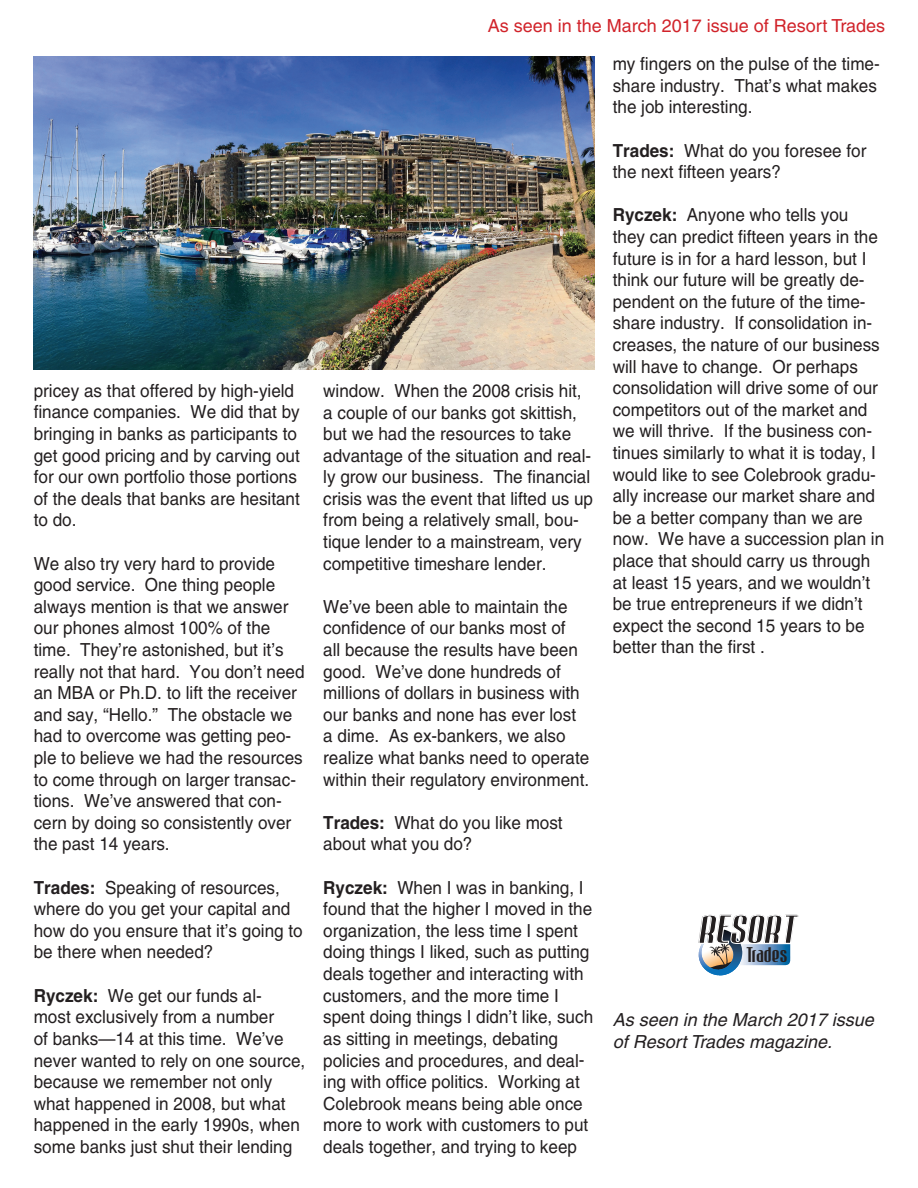
<style>
.page{position:relative;width:918px;height:1188px;background:#fff}
.page>*{position:absolute;margin:0;border:0;box-sizing:border-box;transform-origin:0 0}
.t1{font:italic 35.85px "Mabella";letter-spacing:.015em;color:#231f20;scale:1.16 1}
.t2{font:18.9px "Mabella";letter-spacing:.015em;color:#231f20}
.t3{font:18px/21.6px "Helvetica";color:#231f20;scale:.95 1}
.t4{font:italic 18px/21.6px "Helvetica";color:#231f20}
.t5{font:18px "Helvetica";color:#d1232a}
.s1{font-weight:700}
</style>
<div class="page">
<img style="left:34px;top:56px;width:561px;height:313px">
<svg style="left:698px;top:928px;width:93px;height:47px"></svg>
<p class="t3" style="left:34px;top:380px;width:282px">pricey as that offered by high-yield finance companies. We did that by bringing in banks as participants to get good pricing and by carving out for our own portfolio those portions of the deals that banks are hesitant to do.</p>
<p class="t3" style="left:34px;top:553px;width:287px">We also try very hard to provide good service. One thing people always mention is that we answer our phones almost 100% of the time. They’re astonished, but it’s really not that hard. You don’t need an MBA or Ph.D. to lift the receiver and say, “Hello.” The obstacle we had to overcome was getting peo&shy;ple to believe we had the resources to come through on larger transac&shy;tions. We’ve answered that con&shy;cern by doing so consistently over the past 14 years.</p>
<p class="t3" style="left:34px;top:877px;width:285px"><span class="s1">Trades:</span> Speaking of resources, where do you get your capital and how do you ensure that it’s going to be there when needed?</p>
<p class="t3" style="left:34px;top:985px;width:287px"><span class="s1">Ryczek:</span> We get our funds al-<br>most exclusively from a number<br>of banks—14 at this time. We’ve never wanted to rely on one source, because we remember not only what happened in 2008, but what happened in the early 1990s, when some banks just shut their lending</p>
<p class="t5" style="left:488px;top:16px;width:399px">As seen in the March 2017 issue of Resort Trades</p>
<p class="t3" style="left:323px;top:380px;width:286px">window. When the 2008 crisis hit, a couple of our banks got skittish, but we had the resources to take advantage of the situation and real&shy;ly grow our business. The financial crisis was the event that lifted us up from being a relatively small, bou&shy;tique lender to a mainstream, very competitive timeshare lender.</p>
<p class="t3" style="left:323px;top:596px;width:282px">We’ve been able to maintain the confidence of our banks most of<br>all because the results have been good. We’ve done hundreds of millions of dollars in business with our banks and none has ever lost a dime. As ex-bankers, we also realize what banks need to operate within their regulatory environment.</p>
<p class="t3" style="left:323px;top:812px;width:254px"><span class="s1">Trades:</span> What do you like most about what you do?</p>
<p class="t3" style="left:323px;top:877px;width:286px"><span class="s1">Ryczek:</span> When I was in banking, I found that the higher I moved in the organization, the less time I spent doing things I liked, such as putting deals together and interacting with customers, and the more time I spent doing things I didn’t like, such as sitting in meetings, debating policies and procedures, and deal&shy;ing with office politics. Working at Colebrook means being able once more to work with customers to put deals together, and trying to keep</p>
<p class="t3" style="left:613px;top:53px;width:283px">my fingers on the pulse of the time&shy;share industry. That’s what makes the job interesting.</p>
<p class="t3" style="left:613px;top:139px;width:269px"><span class="s1">Trades:</span> What do you foresee for the next fifteen years?</p>
<p class="t3" style="left:613px;top:204px;width:287px"><span class="s1">Ryczek:</span> Anyone who tells you they can predict fifteen years in the future is in for a hard lesson, but I think our future will be greatly de&shy;pendent on the future of the time&shy;share industry. If consolidation in&shy;creases, the nature of our business will have to change. Or perhaps consolidation will drive some of our competitors out of the market and we will thrive. If the business con&shy;tinues similarly to what it is today, I would like to see Colebrook gradu&shy;ally increase our market share and be a better company than we are now. We have a succession plan in place that should carry us through at least 15 years, and we wouldn’t be true entrepreneurs if we didn’t expect the second 15 years to be better than the first .</p>
<h1 class="t1" style="left:699px;top:908px;width:85px">RESORT</h1>
<p class="t2" style="left:747px;top:944px;width:42px">Trades</p>
<p class="t4" style="left:613px;top:1009px;width:263px">As seen in the March 2017 issue of Resort Trades magazine.</p>
</div>
